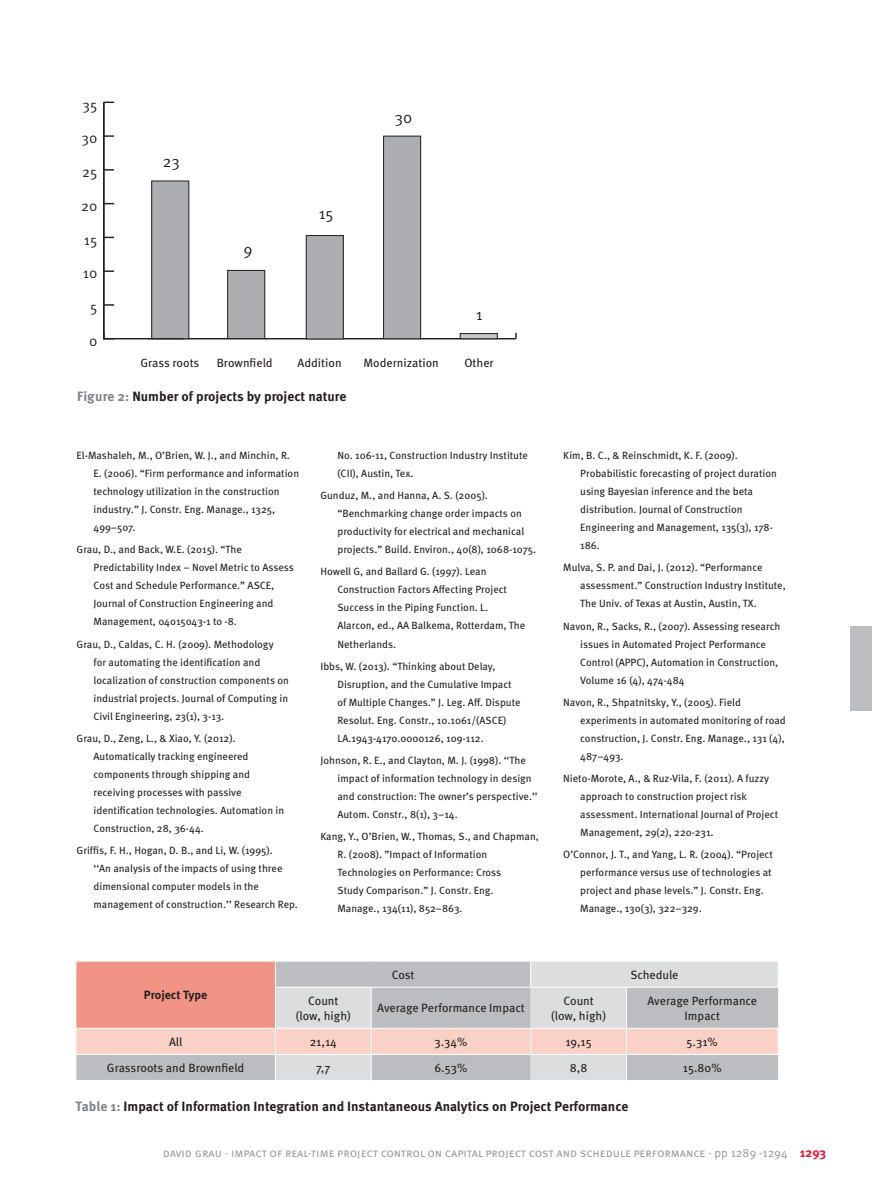
<style>
.page{position:relative;width:872px;height:1204px;background:#fff}
.page>*{position:absolute;margin:0;border:0;box-sizing:border-box;transform-origin:0 0}
.t1{font:15.9px "Meta Pro";color:#231f20}
.t2{font:14.4px "Meta Pro";color:#231f20}
.t3{font:700 13.5px "Meta Pro";color:#231f20}
.t4{font:700 12.75px "Meta Pro";color:#e51836}
.t5{font:12px/15px "Meta Pro";color:#231f20;text-align:center}
.t6{font:12px "Meta Pro";color:#939598}
.t7{font:700 12px "Meta Pro";color:#231f20}
.References{font:10.5px/18px "Meta Pro";color:#231f20}
.s1{color:#808285}
</style>
<div class="page">
<div style="left:850px;top:626px;width:22px;height:84px;background:#bcbdc0"></div>
<hr style="left:104px;top:338px;width:412px;height:1px;background:#231f20">
<svg style="left:104px;top:270px;width:10px;height:2px"></svg>
<svg style="left:104px;top:135px;width:10px;height:2px"></svg>
<hr style="left:103px;top:102px;width:1px;height:237px;background:#231f20">
<div style="left:383px;top:136px;width:37px;height:203px;background:#adaeb2"></div>
<div style="left:383px;top:136px;width:38px;height:203px;border:1px solid #231f20"></div>
<div style="left:460px;top:333px;width:37px;height:6px;background:#c7c8ca"></div>
<div style="left:460px;top:333px;width:37px;height:6px;border:1px solid #231f20"></div>
<div style="left:306px;top:235px;width:37px;height:104px;background:#adaeb2"></div>
<div style="left:306px;top:235px;width:38px;height:104px;border:1px solid #231f20"></div>
<div style="left:228px;top:270px;width:37px;height:68px;background:#adaeb2"></div>
<div style="left:227px;top:270px;width:38px;height:69px;border:1px solid #231f20"></div>
<div style="left:152px;top:181px;width:37px;height:158px;background:#adaeb2"></div>
<div style="left:151px;top:181px;width:38px;height:158px;border:1px solid #231f20"></div>
<hr style="left:147px;top:338px;width:37px;height:1px;background:#231f20">
<div style="left:76px;top:961px;width:199px;height:66px;background:#f19385"></div>
<svg style="left:276px;top:961px;width:502px;height:66px;background:#cacbce"></svg>
<hr style="left:276px;top:986px;width:95px;height:1px;background:#fff">
<svg style="left:530px;top:961px;width:1px;height:25px"></svg>
<svg style="left:777px;top:961px;width:1px;height:25px"></svg>
<hr style="left:531px;top:986px;width:95px;height:1px;background:#fff">
<hr style="left:371px;top:987px;width:1px;height:40px;background:#fff">
<hr style="left:371px;top:986px;width:160px;height:1px;background:#fff">
<hr style="left:626px;top:987px;width:1px;height:40px;background:#fff">
<hr style="left:626px;top:986px;width:152px;height:1px;background:#fff">
<svg style="left:76px;top:1028px;width:702px;height:51px;background:#e1cdc9"></svg>
<hr style="left:626px;top:1053px;width:152px;height:1px;background:#fff">
<p class="t2" style="left:82px;top:95px;width:16px">35</p>
<p class="t2" style="left:81px;top:129px;width:17px">30</p>
<p class="t2" style="left:82px;top:163px;width:17px">25</p>
<p class="t2" style="left:81px;top:197px;width:18px">20</p>
<p class="t2" style="left:84px;top:230px;width:15px">15</p>
<p class="t2" style="left:83px;top:264px;width:16px">10</p>
<p class="t2" style="left:90px;top:298px;width:9px">5</p>
<p class="t2" style="left:89px;top:332px;width:10px">0</p>
<p class="t1" style="left:163px;top:152px;width:18px">23</p>
<p class="t1" style="left:243px;top:239px;width:11px">9</p>
<p class="t1" style="left:319px;top:204px;width:16px">15</p>
<p class="t1" style="left:395px;top:107px;width:19px">30</p>
<p class="t1" style="left:476px;top:305px;width:8px">1</p>
<p class="t5" style="left:140px;top:356px;width:61px">Grass roots</p>
<p class="t5" style="left:217px;top:356px;width:58px">Brownfield</p>
<p class="t5" style="left:297px;top:356px;width:46px">Addition</p>
<p class="t5" style="left:363px;top:356px;width:77px">Modernization</p>
<p class="t5" style="left:464px;top:356px;width:31px">Other</p>
<p class="t3" style="left:77px;top:387px;width:271px"><span class="s1">Figure 2:</span> Number of projects by project nature</p>
<p class="References" style="left:94px;top:446px;width:207px;text-indent:-17px">El-Mashaleh, M., O’Brien, W. J., and Minchin, R.<br>E. (2006). “Firm performance and information technology utilization in the construction industry.” J. Constr. Eng. Manage., 1325, 499–507.</p>
<p class="References" style="left:94px;top:541px;width:202px;text-indent:-17px">Grau, D., and Back, W.E. (2015). “The Predictability Index – Novel Metric to Assess Cost and Schedule Performance.” ASCE, Journal of Construction Engineering and Management, 04015043-1 to -8.</p>
<p class="References" style="left:94px;top:635px;width:197px;text-indent:-17px">Grau, D., Caldas, C. H. (2009). Methodology for automating the identification and localization of construction components on industrial projects. Journal of Computing in Civil Engineering, 23(1), 3-13.</p>
<p class="References" style="left:94px;top:729px;width:192px;text-indent:-17px">Grau, D., Zeng, L., &amp; Xiao, Y. (2012).<br>Automatically tracking engineered components through shipping and receiving processes with passive identification technologies. Automation in Construction, 28, 36-44.</p>
<p class="References" style="left:94px;top:841px;width:206px;text-indent:-17px">Griffis, F. H., Hogan, D. B., and Li, W. (1995).<br>‘‘An analysis of the impacts of using three dimensional computer models in the management of construction.’’ Research Rep.</p>
<p class="References" style="left:337px;top:446px;width:192px">No. 106-11, Construction Industry Institute (CII), Austin, Tex.</p>
<p class="References" style="left:337px;top:487px;width:200px;text-indent:-17px">Gunduz, M., and Hanna, A. S. (2005). “Benchmarking change order impacts on productivity for electrical and mechanical projects.” Build. Environ., 40(8), 1068-1075.</p>
<p class="References" style="left:337px;top:563px;width:189px;text-indent:-17px">Howell G, and Ballard G. (1997). Lean Construction Factors Affecting Project Success in the Piping Function. L.<br>Alarcon, ed., AA Balkema, Rotterdam, The Netherlands.</p>
<p class="References" style="left:337px;top:657px;width:184px;text-indent:-17px">Ibbs, W. (2013). “Thinking about Delay, Disruption, and the Cumulative Impact of Multiple Changes.” J. Leg. Aff. Dispute Resolut. Eng. Constr., 10.1061/(ASCE)<br>LA.1943-4170.0000126, 109-112.</p>
<p class="References" style="left:337px;top:751px;width:202px;text-indent:-17px">Johnson, R. E., and Clayton, M. J. (1998). ‘‘The impact of information technology in design and construction: The owner’s perspective.’’ Autom. Constr., 8(1), 3–14.</p>
<p class="References" style="left:337px;top:828px;width:203px;text-indent:-17px">Kang, Y., O’Brien, W., Thomas, S., and Chapman, R. (2008). ”Impact of Information Technologies on Performance: Cross<br>Study Comparison.” J. Constr. Eng.<br>Manage., 134(11), 852–863.</p>
<p class="References" style="left:580px;top:446px;width:198px;text-indent:-17px">Kim, B. C., &amp; Reinschmidt, K. F. (2009).<br>Probabilistic forecasting of project duration using Bayesian inference and the beta distribution. Journal of Construction Engineering and Management, 135(3), 178- 186.</p>
<p class="References" style="left:580px;top:559px;width:207px;text-indent:-17px">Mulva, S. P. and Dai, J. (2012). “Performance assessment.” Construction Industry Institute,<br>The Univ. of Texas at Austin, Austin, TX.</p>
<p class="References" style="left:580px;top:617px;width:201px;text-indent:-17px">Navon, R., Sacks, R., (2007). Assessing research issues in Automated Project Performance Control (APPC), Automation in Construction, Volume 16 (4), 474-484</p>
<p class="References" style="left:580px;top:693px;width:207px;text-indent:-17px">Navon, R., Shpatnitsky, Y., (2005). Field experiments in automated monitoring of road construction, J. Constr. Eng. Manage., 131 (4), 487–493.</p>
<p class="References" style="left:580px;top:769px;width:199px;text-indent:-17px">Nieto-Morote, A., &amp; Ruz-Vila, F. (2011). A fuzzy approach to construction project risk assessment. International Journal of Project Management, 29(2), 220-231.</p>
<p class="References" style="left:580px;top:846px;width:194px;text-indent:-17px">O’Connor, J. T., and Yang, L. R. (2004). “Project performance versus use of technologies at project and phase levels.” J. Constr. Eng.<br>Manage., 130(3), 322–329.</p>
<p class="t7" style="left:144px;top:987px;width:65px">Project Type</p>
<p class="t5" style="left:308px;top:993px;width:32px">Count</p>
<p class="t5" style="left:296px;top:1008px;width:56px">(low, high)</p>
<p class="t5" style="left:392px;top:967px;width:24px">Cost</p>
<p class="t5" style="left:630px;top:967px;width:50px">Schedule</p>
<p class="t5" style="left:377px;top:1000px;width:149px">Average Performance Impact</p>
<p class="t5" style="left:563px;top:993px;width:32px">Count</p>
<p class="t5" style="left:551px;top:1008px;width:56px">(low, high)</p>
<p class="t5" style="left:647px;top:993px;width:111px">Average Performance<br>Impact</p>
<p class="t5" style="left:169px;top:1034px;width:15px">All</p>
<p class="t5" style="left:310px;top:1034px;width:29px">21,14</p>
<p class="t5" style="left:434px;top:1034px;width:34px">3.34%</p>
<p class="t5" style="left:565px;top:1034px;width:28px">19,15</p>
<p class="t5" style="left:686px;top:1034px;width:33px">5.31%</p>
<p class="t5" style="left:107px;top:1060px;width:139px">Grassroots and Brownfield</p>
<p class="t5" style="left:316px;top:1060px;width:16px">7,7</p>
<p class="t5" style="left:434px;top:1060px;width:34px">6.53%</p>
<p class="t5" style="left:570px;top:1060px;width:19px">8,8</p>
<p class="t5" style="left:683px;top:1060px;width:40px">15.80%</p>
<p class="t3" style="left:75px;top:1097px;width:554px"><span class="s1">Table 1:</span> Impact of Information Integration and Instantaneous Analytics on Project Performance</p>
<p class="t6" style="left:163px;top:1145px;width:626px">david grau · impact of real-time project control on capital project cost and schedule performance · pp 1289 -1294</p>
<p class="t4" style="left:799px;top:1144px;width:28px">1293</p>
</div>
